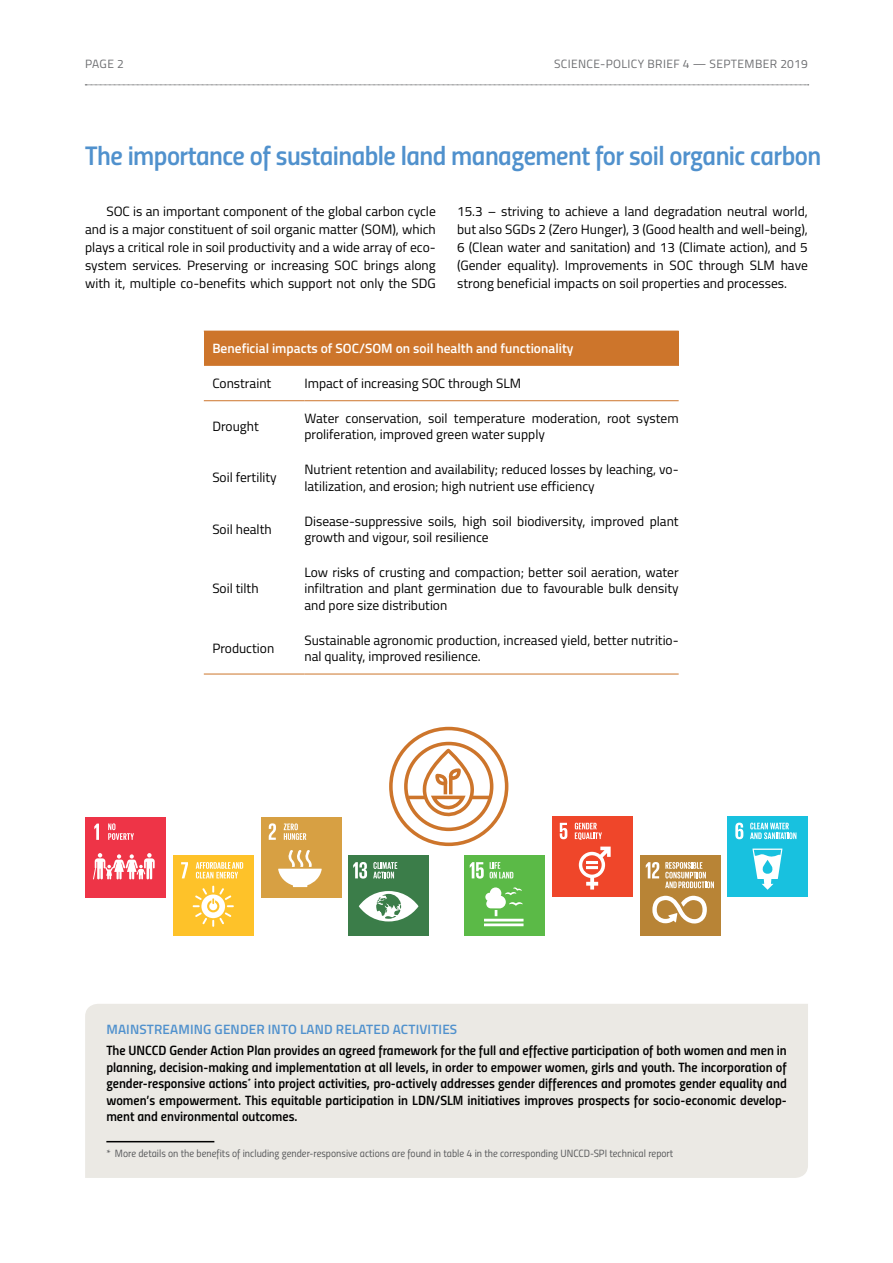
<style>
.page{position:relative;width:893px;height:1263px;background:#fff}
.page>*{position:absolute;margin:0;border:0;box-sizing:border-box;transform-origin:0 0}
.t1{font:27px "Titillium Semibold Upright";letter-spacing:-.02em;color:#5091cd}
.t2{font:13.5px/18px "Titillium";color:#000}
.t3{font:13.5px/16.5px "Titillium Semibold Upright";color:#000;text-align:justify}
.t4{font:600 13.5px "Titillium";color:#fff}
.t5{font:600 13.5px "Titillium";letter-spacing:.01em;color:#5091cd}
.t6{font:12px "Titillium";letter-spacing:.03em;color:#6d6e71}
.t7{font:10.5px "Titillium Regular Upright";color:#58595b}
</style>
<div class="page">
<svg style="left:85px;top:85px;width:724px;height:1px"></svg>
<div style="left:85px;top:1004px;width:723px;height:174px;background:#ebe9e4"></div>
<hr style="left:106px;top:1141px;width:108px;height:1px;background:#000">
<div style="left:204px;top:331px;width:475px;height:35px;background:#cd752b"></div>
<hr style="left:204px;top:674px;width:100px;height:1px;background:#cd752b">
<hr style="left:304px;top:674px;width:375px;height:1px;background:#cd752b">
<hr style="left:204px;top:400px;width:100px;height:1px;background:#cd752b">
<hr style="left:304px;top:400px;width:375px;height:1px;background:#cd752b">
<svg style="left:389px;top:726px;width:120px;height:121px"></svg>
<div style="left:85px;top:817px;width:81px;height:80px;background:#ee3447"></div>
<svg style="left:94px;top:823px;width:5px;height:17px"></svg>
<svg style="left:93px;top:853px;width:62px;height:27px"></svg>
<svg style="left:108px;top:823px;width:26px;height:17px"></svg>
<div style="left:261px;top:817px;width:80px;height:80px;background:#d7a043"></div>
<svg style="left:269px;top:823px;width:7px;height:17px"></svg>
<svg style="left:278px;top:850px;width:44px;height:37px"></svg>
<svg style="left:284px;top:823px;width:22px;height:17px"></svg>
<div style="left:552px;top:816px;width:80px;height:81px;background:#ef462a"></div>
<svg style="left:560px;top:823px;width:7px;height:16px"></svg>
<svg style="left:579px;top:846px;width:32px;height:43px"></svg>
<svg style="left:575px;top:823px;width:27px;height:17px"></svg>
<div style="left:727px;top:816px;width:81px;height:81px;background:#18c1df"></div>
<svg style="left:735px;top:823px;width:8px;height:16px"></svg>
<svg style="left:752px;top:848px;width:30px;height:42px"></svg>
<svg style="left:750px;top:823px;width:46px;height:16px"></svg>
<div style="left:173px;top:855px;width:81px;height:81px;background:#fec229"></div>
<svg style="left:181px;top:862px;width:7px;height:16px"></svg>
<svg style="left:193px;top:886px;width:41px;height:41px"></svg>
<svg style="left:196px;top:862px;width:47px;height:16px"></svg>
<div style="left:640px;top:855px;width:80px;height:81px;background:#b88436"></div>
<svg style="left:646px;top:862px;width:13px;height:16px"></svg>
<svg style="left:652px;top:896px;width:55px;height:27px"></svg>
<svg style="left:665px;top:862px;width:49px;height:26px"></svg>
<div style="left:348px;top:855px;width:80px;height:81px;background:#3b7d49"></div>
<svg style="left:353px;top:862px;width:14px;height:17px"></svg>
<svg style="left:359px;top:891px;width:59px;height:30px"></svg>
<svg style="left:373px;top:862px;width:24px;height:16px"></svg>
<div style="left:464px;top:855px;width:80px;height:81px;background:#5bba47"></div>
<svg style="left:470px;top:862px;width:14px;height:17px"></svg>
<hr style="left:484px;top:919px;width:40px;height:2px;background:#fff">
<hr style="left:484px;top:923px;width:40px;height:3px;background:#fff">
<svg style="left:485px;top:887px;width:38px;height:29px"></svg>
<svg style="left:490px;top:862px;width:23px;height:16px"></svg>
<p class="t6" style="left:85px;top:55px;width:40px">PAGE 2</p>
<p class="t6" style="left:554px;top:55px;width:255px">SCIENCE-POLICY BRIEF 4 — SEPTEMBER 2019</p>
<h1 class="t1" style="left:85px;top:135px;width:737px">The importance of sustainable land management for soil organic carbon</h1>
<p class="t2" style="left:85px;top:202px;width:352px;text-align:justify;text-indent:21px">SOC is an important component of the global carbon cycle and is a major constituent of soil organic matter (SOM), which plays a critical role in soil productivity and a wide array of eco&shy;system services. Preserving or increasing SOC brings along with it, multiple co-benefits which support not only the SDG</p>
<p class="t2" style="left:457px;top:202px;width:352px;text-align:justify">15.3 – striving to achieve a land degradation neutral world, but also SGDs 2 (Zero Hunger), 3 (Good health and well-being), 6 (Clean water and sanitation) and 13 (Climate action), and 5 (Gender equality). Improvements in SOC through SLM have strong beneficial impacts on soil properties and processes.</p>
<p class="t4" style="left:212px;top:338px;width:363px">Beneficial impacts of SOC/SOM on soil health and functionality</p>
<p class="t2" style="left:212px;top:374px;width:60px">Constraint</p>
<p class="t2" style="left:304px;top:374px;width:218px">Impact of increasing SOC through SLM</p>
<p class="t2" style="left:212px;top:417px;width:48px">Drought</p>
<p class="t2" style="left:304px;top:409px;width:376px;line-height:16.5px">Water conservation, soil temperature moderation, root system proliferation, improved green water supply</p>
<p class="t2" style="left:212px;top:468px;width:66px">Soil fertility</p>
<p class="t2" style="left:304px;top:461px;width:376px;line-height:16.5px">Nutrient retention and availability; reduced losses by leaching, vo&shy;latilization, and erosion; high nutrient use efficiency</p>
<p class="t2" style="left:212px;top:519px;width:61px">Soil health</p>
<p class="t2" style="left:304px;top:512px;width:376px;line-height:16.5px">Disease-suppressive soils, high soil biodiversity, improved plant growth and vigour, soil resilience</p>
<p class="t2" style="left:212px;top:579px;width:48px">Soil tilth</p>
<p class="t2" style="left:304px;top:563px;width:376px;line-height:16.5px;text-align:justify">Low risks of crusting and compaction; better soil aeration, water infiltration and plant germination due to favourable bulk density and pore size distribution</p>
<p class="t2" style="left:212px;top:639px;width:63px">Production</p>
<p class="t2" style="left:304px;top:631px;width:376px;line-height:16.5px">Sustainable agronomic production, increased yield, better nutritio&shy;nal quality, improved resilience.</p>
<p class="t5" style="left:106px;top:1019px;width:352px">MAINSTREAMING GENDER INTO LAND RELATED ACTIVITIES</p>
<p class="t3" style="left:106px;top:1041px;width:682px">The UNCCD Gender Action Plan provides an agreed framework for the full and effective participation of both women and men in planning, decision-making and implementation at all levels, in order to empower women, girls and youth. The incorporation of gender-responsive actions<sup>*</sup> into project activities, pro-actively addresses gender differences and promotes gender equality and women’s empowerment. This equitable participation in LDN/SLM initiatives improves prospects for socio-economic develop&shy;ment and environmental outcomes.</p>
<p class="t7" style="left:106px;top:1145px;width:568px">* More details on the benefits of including gender-responsive actions are found in table 4 in the corresponding UNCCD-SPI technical report</p>
</div>
